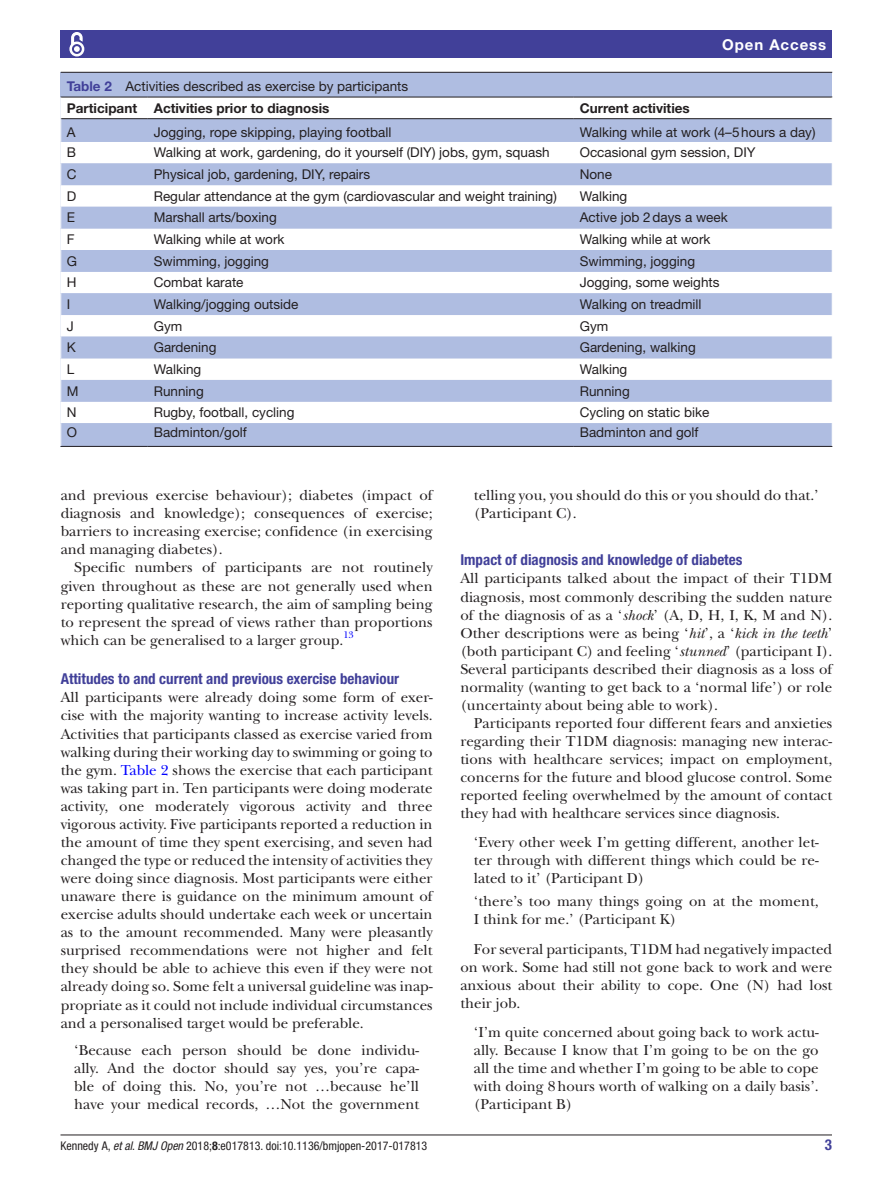
<style>
.page{position:relative;width:893px;height:1191px;background:#fff}
.page>*{position:absolute;margin:0;border:0;box-sizing:border-box;transform-origin:0 0}
.t1{font:15px/18px "New Baskerville";color:#231f20;text-align:justify}
.t2{font:700 condensed 15px "Helvetica Neue LT Std";color:#414099}
.t3{font:700 15px "Helvetica Neue LT Std";letter-spacing:.065em;color:#fff}
.t4{font:13.5px/22px "Helvetica Neue LT Std";color:#231f20}
.t5{font:700 13.5px "Helvetica Neue LT Std";color:#231f20}
.t6{font:condensed 12px "Helvetica Neue LT Std";color:#231f20}
.t7{font:9.9px "New Baskerville";color:#00f}
.s1{font-weight:700;color:#414099}
.s2{font-weight:700}
.s3{color:#00f}
.s4{font-style:italic}
</style>
<div class="page">
<hr style="left:61px;top:1134px;width:771px;height:1px;background:#231f20">
<div style="left:61px;top:31px;width:771px;height:27px;background:#414099"></div>
<svg style="left:69px;top:32px;width:16px;height:25px"></svg>
<div style="left:61px;top:73px;width:771px;height:374px;background:#afbde1"></div>
<hr style="left:61px;top:72px;width:771px;height:1px;background:#231f20">
<div style="left:61px;top:98px;width:771px;height:20px;background:#fff"></div>
<svg style="left:61px;top:119px;width:771px;height:327px"></svg>
<hr style="left:61px;top:97px;width:87px;height:1px;background:#231f20">
<hr style="left:61px;top:118px;width:87px;height:1px;background:#231f20">
<hr style="left:148px;top:97px;width:426px;height:1px;background:#231f20">
<hr style="left:148px;top:118px;width:426px;height:1px;background:#231f20">
<hr style="left:574px;top:97px;width:258px;height:1px;background:#231f20">
<hr style="left:574px;top:118px;width:258px;height:1px;background:#231f20">
<hr style="left:61px;top:446px;width:87px;height:1px;background:#231f20">
<hr style="left:148px;top:446px;width:426px;height:1px;background:#231f20">
<hr style="left:574px;top:446px;width:258px;height:1px;background:#231f20">
<svg style="left:60px;top:97px;width:1px;height:349px"></svg>
<p class="t4" style="left:67px;top:75px;width:343px"><span class="s1">Table 2</span> Activities described as exercise by participants<br><span class="s2">Participant Activities prior to diagnosis</span></p>
<p class="t5" style="left:580px;top:99px;width:111px">Current activities</p>
<p class="t3" style="left:722px;top:35px;width:106px">Open Access</p>
<p class="t4" style="left:67px;top:121px;width:10px">A</p>
<p class="t4" style="left:154px;top:121px;width:239px">Jogging, rope skipping, playing football</p>
<p class="t4" style="left:580px;top:121px;width:237px">Walking while at work (4–5hours a day)</p>
<p class="t4" style="left:67px;top:141px;width:11px">B</p>
<p class="t4" style="left:154px;top:141px;width:397px">Walking at work, gardening, do it yourself (DIY) jobs, gym, squash</p>
<p class="t4" style="left:580px;top:141px;width:177px">Occasional gym session, DIY</p>
<p class="t4" style="left:67px;top:163px;width:11px">C</p>
<p class="t4" style="left:154px;top:163px;width:218px">Physical job, gardening, DIY, repairs</p>
<p class="t4" style="left:580px;top:163px;width:34px">None</p>
<p class="t4" style="left:67px;top:185px;width:11px">D</p>
<p class="t4" style="left:154px;top:185px;width:405px">Regular attendance at the gym (cardiovascular and weight training)</p>
<p class="t4" style="left:580px;top:185px;width:49px">Walking</p>
<p class="t4" style="left:67px;top:206px;width:10px">E</p>
<p class="t4" style="left:154px;top:206px;width:124px">Marshall arts/boxing</p>
<p class="t4" style="left:580px;top:206px;width:149px">Active job 2days a week</p>
<p class="t4" style="left:67px;top:228px;width:9px">F</p>
<p class="t4" style="left:154px;top:228px;width:132px">Walking while at work</p>
<p class="t4" style="left:580px;top:228px;width:132px">Walking while at work</p>
<p class="t4" style="left:67px;top:250px;width:12px">G</p>
<p class="t4" style="left:154px;top:250px;width:117px">Swimming, jogging</p>
<p class="t4" style="left:580px;top:250px;width:117px">Swimming, jogging</p>
<p class="t4" style="left:67px;top:271px;width:11px">H</p>
<p class="t4" style="left:154px;top:271px;width:91px">Combat karate</p>
<p class="t4" style="left:580px;top:271px;width:141px">Jogging, some weights</p>
<p class="t4" style="left:67px;top:293px;width:5px">I</p>
<p class="t4" style="left:154px;top:293px;width:146px">Walking/jogging outside</p>
<p class="t4" style="left:580px;top:293px;width:123px">Walking on treadmill</p>
<p class="t4" style="left:67px;top:315px;width:9px">J</p>
<p class="t4" style="left:154px;top:315px;width:30px">Gym</p>
<p class="t4" style="left:580px;top:315px;width:30px">Gym</p>
<p class="t4" style="left:67px;top:336px;width:11px">K</p>
<p class="t4" style="left:154px;top:336px;width:64px">Gardening</p>
<p class="t4" style="left:580px;top:336px;width:118px">Gardening, walking</p>
<p class="t4" style="left:67px;top:358px;width:9px">L</p>
<p class="t4" style="left:154px;top:358px;width:49px">Walking</p>
<p class="t4" style="left:580px;top:358px;width:49px">Walking</p>
<p class="t4" style="left:67px;top:379px;width:13px">M</p>
<p class="t4" style="left:154px;top:379px;width:52px">Running</p>
<p class="t4" style="left:580px;top:379px;width:52px">Running</p>
<p class="t4" style="left:67px;top:401px;width:11px">N</p>
<p class="t4" style="left:154px;top:401px;width:142px">Rugby, football, cycling</p>
<p class="t4" style="left:580px;top:401px;width:131px">Cycling on static bike</p>
<p class="t4" style="left:67px;top:421px;width:12px">O</p>
<p class="t4" style="left:154px;top:421px;width:95px">Badminton/golf</p>
<p class="t4" style="left:580px;top:421px;width:120px">Badminton and golf</p>
<p class="t1" style="left:61px;top:486px;width:373px">and previous exercise behaviour); diabetes (impact of diagnosis and knowledge); consequences of exercise; barriers to increasing exercise; confidence (in exercising and managing diabetes).</p>
<p class="t1" style="left:61px;top:559px;width:373px;text-indent:14px">Specific numbers of participants are not routinely given throughout as these are not generally used when reporting qualitative research, the aim of sampling being to represent the spread of views rather than proportions which can be generalised to a larger group.</p>
<p class="t7" style="left:343px;top:629px;width:12px">13</p>
<p class="t2" style="left:61px;top:670px;width:340px">Attitudes to and current and previous exercise behaviour</p>
<p class="t1" style="left:61px;top:688px;width:373px">All participants were already doing some form of exer&shy;cise with the majority wanting to increase activity levels.<br>Activities that participants classed as exercise varied from walking during their working day to swimming or going to the gym. <span class="s3">Table 2</span> shows the exercise that each participant was taking part in. Ten participants were doing moderate activity, one moderately vigorous activity and three vigorous activity. Five participants reported a reduction in the amount of time they spent exercising, and seven had changed the type or reduced the intensity of activities they were doing since diagnosis. Most participants were either unaware there is guidance on the minimum amount of exercise adults should undertake each week or uncertain as to the amount recommended. Many were pleasantly surprised recommendations were not higher and felt they should be able to achieve this even if they were not already doing so. Some felt a universal guideline was inap&shy;propriate as it could not include individual circumstances and a personalised target would be preferable.</p>
<p class="t1" style="left:74px;top:1041px;width:346px">‘Because each person should be done individu&shy;ally. And the doctor should say yes, you’re capa&shy;ble of doing this. No, you’re not …because he’ll have your medical records, …Not the government</p>
<p class="t1" style="left:474px;top:486px;width:346px">telling you, you should do this or you should do that.’ (Participant C).</p>
<p class="t2" style="left:460px;top:551px;width:283px">Impact of diagnosis and knowledge of diabetes</p>
<p class="t1" style="left:460px;top:570px;width:373px">All participants talked about the impact of their T1DM diagnosis, most commonly describing the sudden nature of the diagnosis of as a ‘<span class="s4">shock</span>’ (A, D, H, I, K, M and N).<br>Other descriptions were as being ‘<span class="s4">hit</span>’, a ‘<span class="s4">kick in the teeth</span>’ (both participant C) and feeling ‘<span class="s4">stunned</span>’ (participant I).<br>Several participants described their diagnosis as a loss of normality (wanting to get back to a ‘normal life’) or role (uncertainty about being able to work).</p>
<p class="t1" style="left:460px;top:714px;width:373px;text-indent:13px">Participants reported four different fears and anxieties regarding their T1DM diagnosis: managing new interac&shy;tions with healthcare services; impact on employment, concerns for the future and blood glucose control. Some reported feeling overwhelmed by the amount of contact they had with healthcare services since diagnosis.</p>
<p class="t1" style="left:474px;top:833px;width:346px">‘Every other week I’m getting different, another let&shy;ter through with different things which could be re&shy;lated to it’ (Participant D)</p>
<p class="t1" style="left:474px;top:892px;width:346px">‘there’s too many things going on at the moment,<br>I think for me.’ (Participant K)</p>
<p class="t1" style="left:460px;top:939px;width:373px;text-indent:13px">For several participants, T1DM had negatively impacted on work. Some had still not gone back to work and were anxious about their ability to cope. One (N) had lost their job.</p>
<p class="t1" style="left:474px;top:1023px;width:346px">‘I’m quite concerned about going back to work actu&shy;ally. Because I know that I’m going to be on the go all the time and whether I’m going to be able to cope with doing 8hours worth of walking on a daily basis’. (Participant B)</p>
<p class="t6" style="left:61px;top:1138px;width:368px">Kennedy A, <span class="s4">et al</span>. <span class="s4">BMJ Open</span> 2018;<span class="s2">8</span>:e017813. doi:10.1136/bmjopen-2017-017813</p>
<p class="t2" style="left:825px;top:1135px;width:9px">3</p>
</div>
